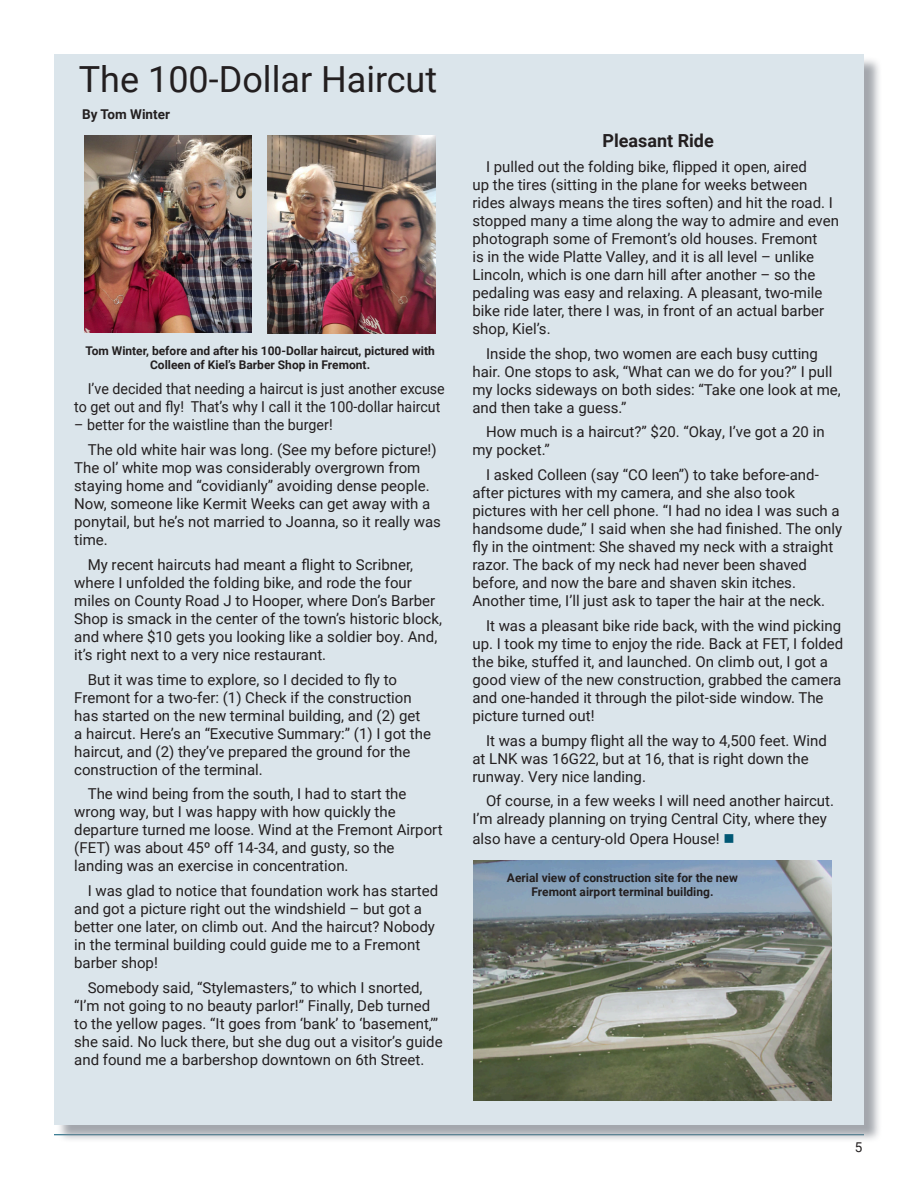
<style>
.page{position:relative;width:918px;height:1188px;background:#fff}
.page>*{position:absolute;margin:0;border:0;box-sizing:border-box;transform-origin:0 0}
.Headline_2{font:36px "Roboto";color:#231f20}
.Headline_2-2{font:700 18px "Roboto";color:#231f20}
.Body_Text{font:15px/18px "Roboto";color:#231f20}
.Body_Text-2{font:15px/18px "Roboto";color:#231f20;text-align:right;scale:.95 1}
.Byline{font:700 13.5px "Roboto";color:#231f20}
.t1{font:13.5px "Roboto";color:#231f20}
.Photo_Caption{font:700 12px/14.4px "Roboto";color:#231f20;text-align:center}
.s1{color:#005774}
</style>
<div class="page">
<hr style="left:54px;top:1134px;width:810px;height:1px;background:#005774">
<div style="left:56px;top:56px;width:827px;height:1087px;background:#858a92;opacity:.75"></div>
<div style="left:54px;top:54px;width:810px;height:1070px;background:#dbe5eb"></div>
<img style="left:473px;top:861px;width:359px;height:240px">
<img style="left:267px;top:136px;width:169px;height:198px">
<img style="left:84px;top:135px;width:167px;height:198px">
<p class="Headline_2" style="left:79px;top:54px;width:360px">The 100-Dollar Haircut</p>
<p class="Byline" style="left:82px;top:105px;width:89px">By Tom Winter</p>
<p class="Photo_Caption" style="left:85px;top:343px;width:351px">Tom Winter, before and after his 100-Dollar haircut, pictured with<br>Colleen of Kiel’s Barber Shop in Fremont.</p>
<p class="Body_Text-2" style="left:74px;top:380px;width:392px">I’ve decided that needing a haircut is just another excuse to get out and fly! That’s why I call it the 100-dollar haircut</p>
<p class="Body_Text-2" style="left:74px;top:416px;width:274px">– better for the waistline than the burger!</p>
<p class="Body_Text" style="left:74px;top:440px;width:368px;text-indent:14px">The old white hair was long. (See my before picture!)<br>The ol’ white mop was considerably overgrown from staying home and “covidianly” avoiding dense people.<br>Now, someone like Kermit Weeks can get away with a ponytail, but he’s not married to Joanna, so it really was time.</p>
<p class="Body_Text" style="left:74px;top:555px;width:369px;text-indent:14px">My recent haircuts had meant a flight to Scribner, where I unfolded the folding bike, and rode the four miles on County Road J to Hooper, where Don’s Barber Shop is smack in the center of the town’s historic block, and where $10 gets you looking like a soldier boy. And, it’s right next to a very nice restaurant.</p>
<p class="Body_Text" style="left:74px;top:670px;width:358px;text-indent:14px">But it was time to explore, so I decided to fly to Fremont for a two-fer: (1) Check if the construction has started on the new terminal building, and (2) get a haircut. Here’s an “Executive Summary:” (1) I got the haircut, and (2) they’ve prepared the ground for the construction of the terminal.</p>
<p class="Body_Text" style="left:74px;top:785px;width:370px;text-indent:14px">The wind being from the south, I had to start the wrong way, but I was happy with how quickly the departure turned me loose. Wind at the Fremont Airport (FET) was about 45º off 14-34, and gusty, so the landing was an exercise in concentration.</p>
<p class="Body_Text" style="left:74px;top:881px;width:366px;text-indent:14px">I was glad to notice that foundation work has started and got a picture right out the windshield – but got a better one later, on climb out. And the haircut? Nobody in the terminal building could guide me to a Fremont barber shop!</p>
<p class="Body_Text" style="left:74px;top:978px;width:370px;text-indent:14px">Somebody said, “Stylemasters,” to which I snorted, “I’m not going to no beauty parlor!” Finally, Deb turned to the yellow pages. “It goes from ‘bank’ to ‘basement,’” she said. No luck there, but she dug out a visitor’s guide and found me a barbershop downtown on 6th Street.</p>
<p class="Headline_2-2" style="left:602px;top:128px;width:113px">Pleasant Ride</p>
<p class="Body_Text" style="left:472px;top:157px;width:368px;text-indent:14px">I pulled out the folding bike, flipped it open, aired<br>up the tires (sitting in the plane for weeks between rides always means the tires soften) and hit the road. I stopped many a time along the way to admire and even photograph some of Fremont’s old houses. Fremont<br>is in the wide Platte Valley, and it is all level – unlike Lincoln, which is one darn hill after another – so the pedaling was easy and relaxing. A pleasant, two-mile bike ride later, there I was, in front of an actual barber shop, Kiel’s.</p>
<p class="Body_Text" style="left:472px;top:344px;width:370px;text-indent:14px">Inside the shop, two women are each busy cutting hair. One stops to ask, “What can we do for you?” I pull my locks sideways on both sides: “Take one look at me, and then take a guess.”</p>
<p class="Body_Text" style="left:472px;top:422px;width:354px;text-indent:14px">How much is a haircut?” $20. “Okay, I’ve got a 20 in my pocket.”</p>
<p class="Body_Text" style="left:472px;top:465px;width:371px;text-indent:14px">I asked Colleen (say “CO leen”) to take before-and&shy;after pictures with my camera, and she also took pictures with her cell phone. “I had no idea I was such a handsome dude,” I said when she had finished. The only fly in the ointment: She shaved my neck with a straight razor. The back of my neck had never been shaved before, and now the bare and shaven skin itches.<br>Another time, I’ll just ask to taper the hair at the neck.</p>
<p class="Body_Text" style="left:472px;top:616px;width:372px;text-indent:14px">It was a pleasant bike ride back, with the wind picking up. I took my time to enjoy the ride. Back at FET, I folded the bike, stuffed it, and launched. On climb out, I got a good view of the new construction, grabbed the camera and one-handed it through the pilot-side window. The picture turned out!</p>
<p class="Body_Text" style="left:472px;top:731px;width:356px;text-indent:14px">It was a bumpy flight all the way to 4,500 feet. Wind at LNK was 16G22, but at 16, that is right down the runway. Very nice landing.</p>
<p class="Body_Text" style="left:472px;top:791px;width:363px;text-indent:14px">Of course, in a few weeks I will need another haircut.<br>I’m already planning on trying Central City, where they</p>
<p class="Body_Text" style="left:472px;top:829px;width:264px">also have a century-old Opera House! <span class="s1">■</span></p>
<p class="Photo_Caption" style="left:507px;top:870px;width:232px">Aerial view of construction site for the new<br>Fremont airport terminal building.</p>
<p class="t1" style="left:855px;top:1138px;width:9px">5</p>
</div>
